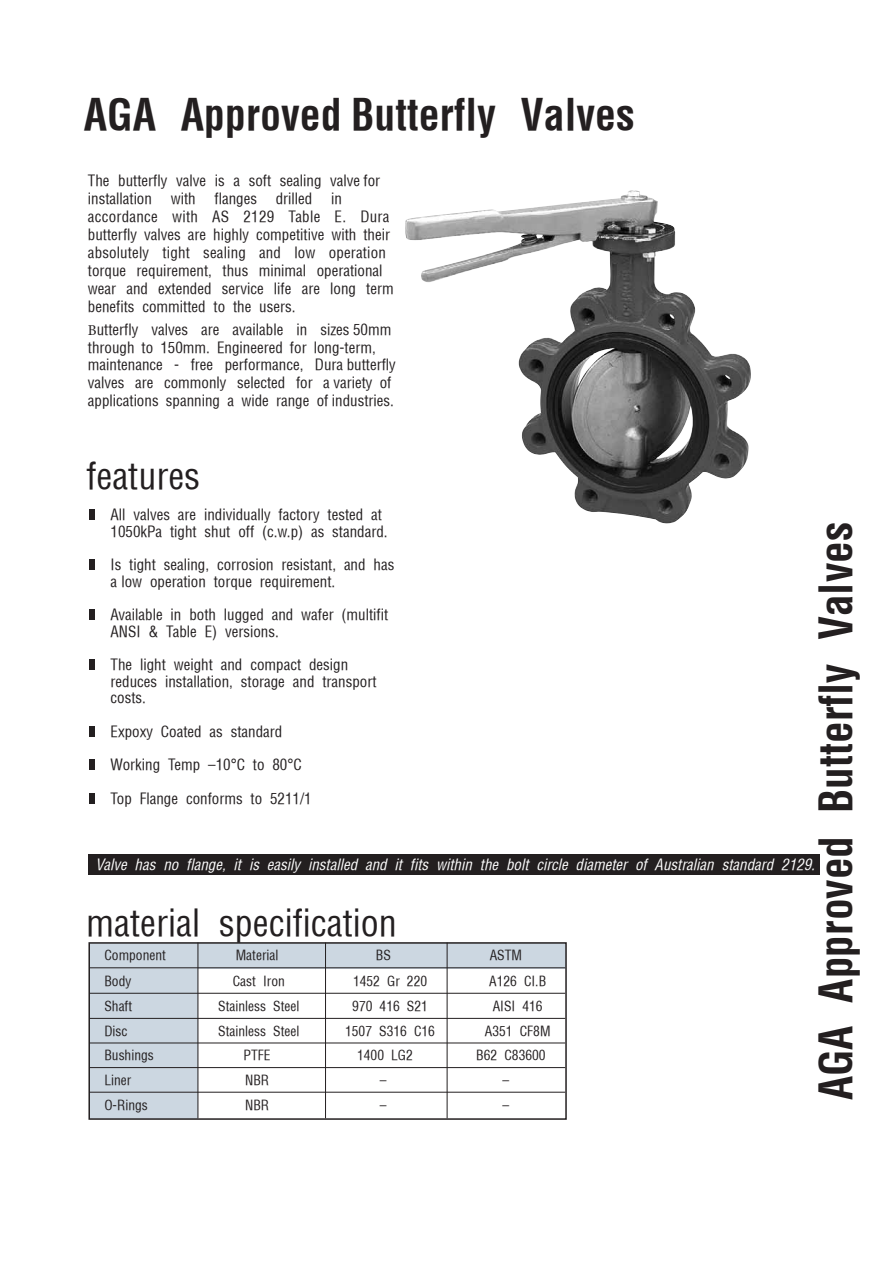
<style>
.page{position:relative;width:893px;height:1263px;background:#fff}
.page>*{position:absolute;margin:0;border:0;box-sizing:border-box;transform-origin:0 0}
.t1{font:700 condensed 43.5px "Helvetica";color:#231f20}
.t2{font:700 condensed 42px "Helvetica";color:#231f20}
.t3{font:condensed 36px "Helvetica";color:#231f20}
.t4{font:condensed 15px/18px "Helvetica";color:#231f20}
.t5{font:italic condensed 15px "Helvetica";color:#fff}
.t6{font:condensed 13.5px "Helvetica";color:#231f20}
.s1{font-family:"Minion Pro";font-stretch:normal}
</style>
<div class="page">
<div style="left:90px;top:943px;width:475px;height:25px;background:#ccd7e1"></div>
<div style="left:90px;top:510px;width:5px;height:10px;background:#231f20"></div>
<div style="left:90px;top:560px;width:5px;height:10px;background:#231f20"></div>
<div style="left:90px;top:610px;width:5px;height:10px;background:#231f20"></div>
<div style="left:90px;top:660px;width:5px;height:10px;background:#231f20"></div>
<div style="left:90px;top:726px;width:5px;height:11px;background:#231f20"></div>
<div style="left:90px;top:760px;width:5px;height:10px;background:#231f20"></div>
<div style="left:90px;top:793px;width:5px;height:11px;background:#231f20"></div>
<img style="left:405px;top:191px;width:346px;height:332px">
<div style="left:89px;top:943px;width:109px;height:175px;background:#ccd7e1"></div>
<div style="left:88px;top:942px;width:479px;height:178px;border:2px solid #231f20"></div>
<hr style="left:89px;top:968px;width:476px;height:1px;background:#231f20">
<hr style="left:89px;top:993px;width:476px;height:1px;background:#231f20">
<hr style="left:89px;top:1018px;width:476px;height:1px;background:#231f20">
<hr style="left:89px;top:1043px;width:476px;height:1px;background:#231f20">
<hr style="left:89px;top:1067px;width:476px;height:1px;background:#231f20">
<hr style="left:89px;top:1092px;width:476px;height:1px;background:#231f20">
<hr style="left:198px;top:943px;width:1px;height:175px;background:#231f20">
<hr style="left:325px;top:943px;width:1px;height:175px;background:#231f20">
<hr style="left:447px;top:943px;width:1px;height:175px;background:#231f20">
<div style="left:88px;top:854px;width:731px;height:20px;background:#231f20"></div>
<h2 class="t2" style="left:84px;top:88px;width:552px">AGA Approved Butterfly Valves</h2>
<p class="t4" style="left:88px;top:172px;width:294px">The butterfly valve is a soft sealing valve for installation</p>
<p class="t4" style="left:171px;top:190px;width:27px">with</p>
<p class="t4" style="left:215px;top:190px;width:44px">flanges</p>
<p class="t4" style="left:276px;top:190px;width:38px">drilled</p>
<p class="t4" style="left:88px;top:190px;width:307px;text-indent:243px">in accordance with AS 2129 Table E. Dura butterfly valves are highly competitive with their absolutely tight sealing and low operation torque requirement, thus minimal operational wear and extended service life are long term benefits committed to the users.</p>
<p class="t4" style="left:88px;top:320px;width:309px"><span class="s1">B</span>utterfly valves are available in sizes 50mm through to 150mm. Engineered for long-term, maintenance - free performance, Dura butterfly valves are commonly selected for a variety of applications spanning a wide range of industries.</p>
<h3 class="t3" style="left:86px;top:453px;width:115px">features</h3>
<p class="t4" style="left:111px;top:506px;width:278px;line-height:16.5px">All valves are individually factory tested at<br>1050kPa tight shut off (c.w.p) as standard.</p>
<p class="t4" style="left:111px;top:556px;width:285px;line-height:16.5px">Is tight sealing, corrosion resistant, and has a low operation torque requirement.</p>
<p class="t4" style="left:111px;top:606px;width:279px;line-height:16.5px">Available in both lugged and wafer (multifit<br>ANSI &amp; Table E) versions.</p>
<p class="t4" style="left:111px;top:656px;width:267px;line-height:16.5px">The light weight and compact design reduces installation, storage and transport costs.</p>
<p class="t4" style="left:111px;top:722px;width:173px">Expoxy Coated as standard</p>
<p class="t4" style="left:111px;top:755px;width:193px">Working Temp –10°C to 80°C</p>
<p class="t4" style="left:111px;top:789px;width:203px">Top Flange conforms to 5211/1</p>
<h1 class="t1" style="left:809px;top:1100px;width:580px;rotate:-90deg">AGA Approved Butterfly Valves</h1>
<p class="t5" style="left:95px;top:855px;width:725px">Valve has no flange, it is easily installed and it fits within the bolt circle diameter of Australian standard 2129.</p>
<h3 class="t3" style="left:86px;top:900px;width:312px">material specification</h3>
<p class="t6" style="left:104px;top:947px;width:63px">Component</p>
<p class="t6" style="left:236px;top:947px;width:44px">Material</p>
<p class="t6" style="left:376px;top:947px;width:17px">BS</p>
<p class="t6" style="left:490px;top:947px;width:34px">ASTM</p>
<p class="t6" style="left:104px;top:972px;width:28px">Body</p>
<p class="t6" style="left:233px;top:972px;width:54px">Cast Iron</p>
<p class="t6" style="left:353px;top:972px;width:76px">1452 Gr 220</p>
<p class="t6" style="left:489px;top:972px;width:58px">A126 CI.B</p>
<p class="t6" style="left:104px;top:998px;width:29px">Shaft</p>
<p class="t6" style="left:218px;top:998px;width:83px">Stainless Steel</p>
<p class="t6" style="left:352px;top:998px;width:77px">970 416 S21</p>
<p class="t6" style="left:493px;top:998px;width:51px">AISI 416</p>
<p class="t6" style="left:104px;top:1023px;width:25px">Disc</p>
<p class="t6" style="left:218px;top:1023px;width:83px">Stainless Steel</p>
<p class="t6" style="left:345px;top:1023px;width:91px">1507 S316 C16</p>
<p class="t6" style="left:485px;top:1023px;width:67px">A351 CF8M</p>
<p class="t6" style="left:104px;top:1047px;width:51px">Bushings</p>
<p class="t6" style="left:244px;top:1047px;width:28px">PTFE</p>
<p class="t6" style="left:357px;top:1047px;width:57px">1400 LG2</p>
<p class="t6" style="left:476px;top:1047px;width:71px">B62 C83600</p>
<p class="t6" style="left:104px;top:1072px;width:28px">Liner</p>
<p class="t6" style="left:245px;top:1072px;width:26px">NBR</p>
<p class="t6" style="left:380px;top:1072px;width:8px">–</p>
<p class="t6" style="left:502px;top:1072px;width:8px">–</p>
<p class="t6" style="left:104px;top:1096px;width:45px">O-Rings</p>
<p class="t6" style="left:245px;top:1096px;width:26px">NBR</p>
<p class="t6" style="left:380px;top:1096px;width:8px">–</p>
<p class="t6" style="left:502px;top:1096px;width:8px">–</p>
</div>
